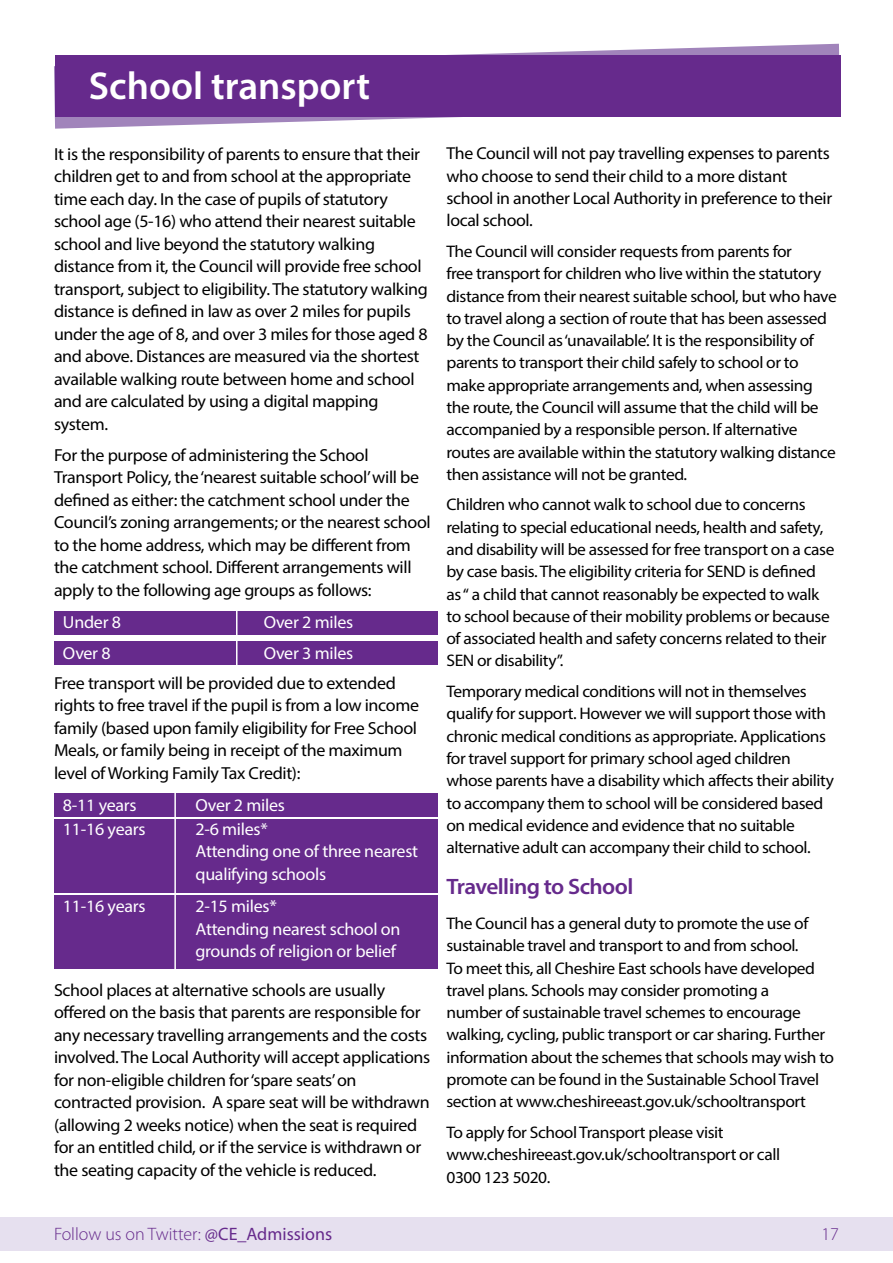
<style>
.page{position:relative;width:893px;height:1263px;background:#fff}
.page>*{position:absolute;margin:0;border:0;box-sizing:border-box;transform-origin:0 0}
.t1{font:600 39px "Myriad Pro";color:#fff}
.t2{font:600 22.35px "Myriad Pro";letter-spacing:-.025em;color:#662a8c;scale:1.04 1}
.t3{font:300 18px "Myriad Pro";color:#662a8c}
.t4{font:17.4px/22.5px "Myriad Pro";letter-spacing:-.02em;color:#000}
.t5{font:17.4px/23px "Myriad Pro";letter-spacing:-.015em;color:#fff}
.t6{font:17.25px/22.4px "Myriad Pro";letter-spacing:-.02em;color:#000}
.t7{font:16.8px/22.4px "Myriad Pro";letter-spacing:-.025em;color:#000;scale:1.04 1}
.s1{font-weight:400}
</style>
<div class="page">
<div style="left:0;top:1217px;width:893px;height:33px;background:#e6e0ef"></div>
<svg style="left:54px;top:44px;width:786px;height:85px"></svg>
<div style="left:55px;top:56px;width:785px;height:61px;background:#662a8c"></div>
<div style="left:54px;top:611px;width:383px;height:23px;background:#662a8c"></div>
<div style="left:54px;top:641px;width:383px;height:24px;background:#662a8c"></div>
<hr style="left:236px;top:604px;width:1px;height:65px;background:#fff">
<div style="left:54px;top:793px;width:383px;height:24px;background:#662a8c"></div>
<div style="left:54px;top:820px;width:383px;height:73px;background:#662a8c"></div>
<div style="left:54px;top:895px;width:383px;height:73px;background:#662a8c"></div>
<hr style="left:174px;top:787px;width:2px;height:185px;background:#fff">
<h1 class="t1" style="left:89px;top:61px;width:283px">School transport</h1>
<p class="t4" style="left:54px;top:142px;width:375px">It is the responsibility of parents to ensure that their children get to and from school at the appropriate time each day. In the case of pupils of statutory school age (5-16) who attend their nearest suitable school and live beyond the statutory walking distance from it, the Council will provide free school transport, subject to eligibility. The statutory walking distance is defined in law as over 2 miles for pupils under the age of 8, and over 3 miles for those aged 8 and above. Distances are measured via the shortest available walking route between home and school and are calculated by using a digital mapping system.</p>
<p class="t4" style="left:54px;top:443px;width:378px">For the purpose of administering the School Transport Policy, the ‘nearest suitable school’ will be defined as either: the catchment school under the Council’s zoning arrangements; or the nearest school to the home address, which may be different from the catchment school. Different arrangements will apply to the following age groups as follows:</p>
<p class="t5" style="left:63px;top:611px;width:60px">Under 8</p>
<p class="t5" style="left:264px;top:611px;width:91px">Over 2 miles</p>
<p class="t5" style="left:63px;top:641px;width:49px">Over 8</p>
<p class="t5" style="left:264px;top:641px;width:91px">Over 3 miles</p>
<p class="t4" style="left:54px;top:671px;width:367px">Free transport will be provided due to extended rights to free travel if the pupil is from a low income family (based upon family eligibility for Free School Meals, or family being in receipt of the maximum level of Working Family Tax Credit):</p>
<p class="t5" style="left:63px;top:792px;width:84px;line-height:24.2px">8-11 years<br>11-16 years</p>
<p class="t5" style="left:195px;top:793px;width:224px">Over 2 miles<br>2-6 miles*<br>Attending one of three nearest qualifying schools</p>
<p class="t5" style="left:63px;top:895px;width:84px">11-16 years</p>
<p class="t5" style="left:195px;top:895px;width:207px;line-height:22.5px">2-15 miles*<br>Attending nearest school on grounds of religion or belief</p>
<p class="t4" style="left:54px;top:978px;width:378px">School places at alternative schools are usually offered on the basis that parents are responsible for any necessary travelling arrangements and the costs involved. The Local Authority will accept applications for non-eligible children for ‘spare seats’ on contracted provision. A spare seat will be withdrawn (allowing 2 weeks notice) when the seat is required for an entitled child, or if the service is withdrawn or the seating capacity of the vehicle is reduced.</p>
<p class="t6" style="left:446px;top:142px;width:387px">The Council will not pay travelling expenses to parents who choose to send their child to a more distant school in another Local Authority in preference to their local school.</p>
<p class="t7" style="left:446px;top:240px;width:377px">The Council will consider requests from parents for<br>free transport for children who live within the statutory distance from their nearest suitable school, but who have to travel along a section of route that has been assessed by the Council as ‘unavailable’. It is the responsibility of parents to transport their child safely to school or to make appropriate arrangements and, when assessing the route, the Council will assume that the child will be accompanied by a responsible person. If alternative routes are available within the statutory walking distance then assistance will not be granted.</p>
<p class="t7" style="left:446px;top:493px;width:375px">Children who cannot walk to school due to concerns relating to special educational needs, health and safety, and disability will be assessed for free transport on a case by case basis. The eligibility criteria for SEND is defined as “ a child that cannot reasonably be expected to walk to school because of their mobility problems or because of associated health and safety concerns related to their SEN or disability”.</p>
<p class="t7" style="left:446px;top:680px;width:374px">Temporary medical conditions will not in themselves qualify for support. However we will support those with chronic medical conditions as appropriate. Applications for travel support for primary school aged children whose parents have a disability which affects their ability to accompany them to school will be considered based on medical evidence and evidence that no suitable alternative adult can accompany their child to school.</p>
<h2 class="t2" style="left:446px;top:872px;width:181px">Travelling to School</h2>
<p class="t7" style="left:446px;top:912px;width:374px">The Council has a general duty to promote the use of sustainable travel and transport to and from school.<br>To meet this, all Cheshire East schools have developed travel plans. Schools may consider promoting a<br>number of sustainable travel schemes to encourage walking, cycling, public transport or car sharing. Further information about the schemes that schools may wish to promote can be found in the Sustainable School Travel section at www.cheshireeast.gov.uk/schooltransport</p>
<p class="t7" style="left:446px;top:1121px;width:322px">To apply for School Transport please visit www.cheshireeast.gov.uk/schooltransport or call<br>0300 123 5020.</p>
<p class="t3" style="left:54px;top:1224px;width:280px">Follow us on Twitter: <span class="s1">@CE_Admissions</span></p>
<p class="t3" style="left:821px;top:1224px;width:19px">17</p>
</div>
